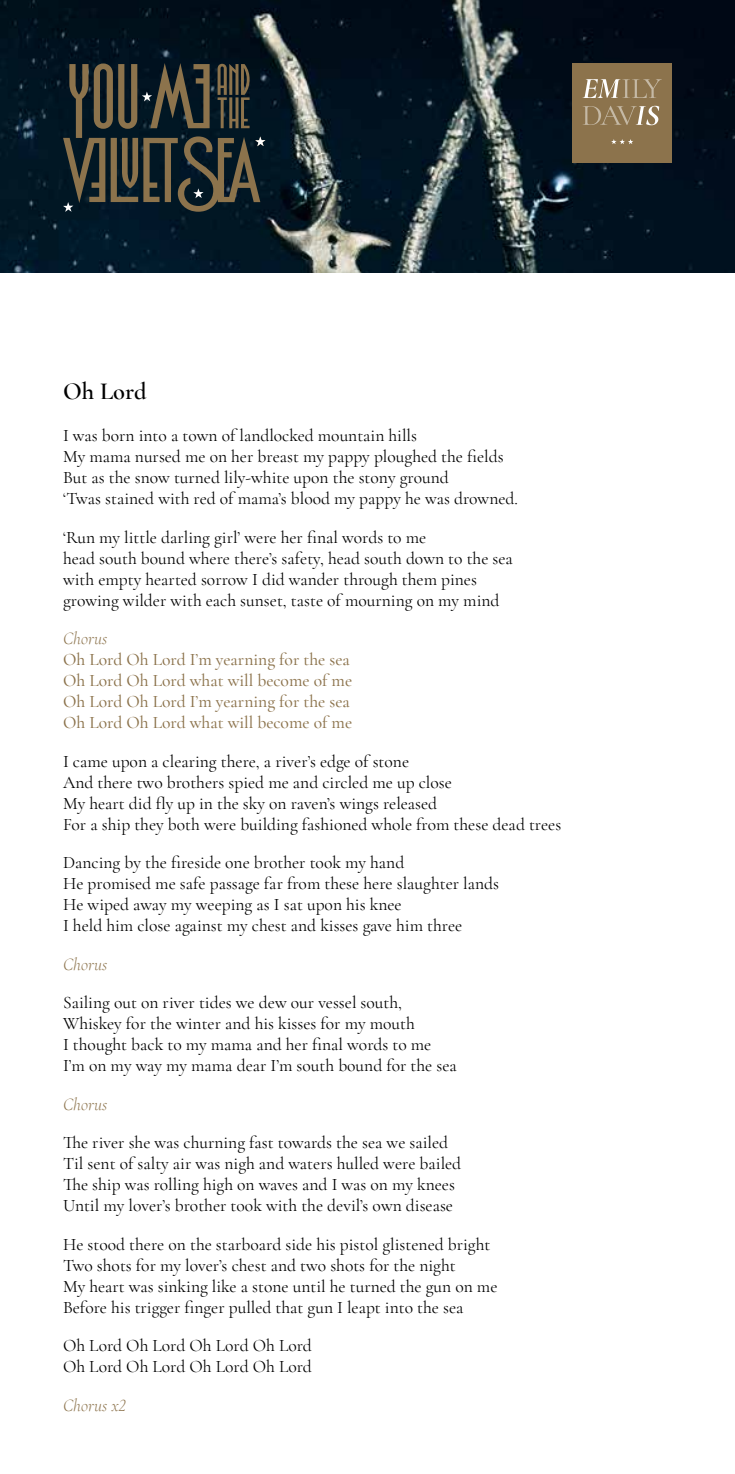
<style>
.page{position:relative;width:735px;height:1474px;background:#fff}
.page>*{position:absolute;margin:0;border:0;box-sizing:border-box;transform-origin:0 0}
.t1{font:600 24.5px "Cormorant Garamond";color:#000}
.t2{font:17.5px/21px "Cormorant Garamond";color:#000}
.t3{font:500 17.5px/21px "Cormorant Garamond";color:#8c734c}
.t4{font:italic 300 17.5px "Cormorant Garamond";color:#8c734c}
</style>
<div class="page">
<img style="left:0;top:0;width:734px;height:273px">
<svg style="left:63px;top:63px;width:202px;height:149px;background:#323732"></svg>
<div style="left:572px;top:63px;width:99px;height:99px;background:#8c734c"></div>
<svg style="left:583px;top:106px;width:76px;height:19px"></svg>
<svg style="left:582px;top:79px;width:79px;height:19px"></svg>
<svg style="left:611px;top:139px;width:22px;height:5px"></svg>
<h1 class="t1" style="left:63px;top:376px;width:85px">Oh Lord</h1>
<p class="t2" style="left:63px;top:425px;width:456px">I was born into a town of landlocked mountain hills<br>My mama nursed me on her breast my pappy ploughed the fields But as the snow turned lily-white upon the stony ground<br>‘Twas stained with red of mama’s blood my pappy he was drowned.</p>
<p class="t2" style="left:63px;top:526px;width:451px">‘Run my little darling girl’ were her final words to me<br>head south bound where there’s safety, head south down to the sea with empty hearted sorrow I did wander through them pines growing wilder with each sunset, taste of mourning on my mind</p>
<p class="t4" style="left:63px;top:628px;width:46px">Chorus</p>
<p class="t3" style="left:63px;top:649px;width:290px">Oh Lord Oh Lord I’m yearning for the sea Oh Lord Oh Lord what will become of me Oh Lord Oh Lord I’m yearning for the sea Oh Lord Oh Lord what will become of me</p>
<p class="t2" style="left:63px;top:750px;width:499px">I came upon a clearing there, a river’s edge of stone<br>And there two brothers spied me and circled me up close<br>My heart did fly up in the sky on raven’s wings released<br>For a ship they both were building fashioned whole from these dead trees</p>
<p class="t2" style="left:63px;top:852px;width:437px">Dancing by the fireside one brother took my hand<br>He promised me safe passage far from these here slaughter lands He wiped away my weeping as I sat upon his knee<br>I held him close against my chest and kisses gave him three</p>
<p class="t4" style="left:63px;top:954px;width:46px">Chorus</p>
<p class="t2" style="left:63px;top:992px;width:395px">Sailing out on river tides we dew our vessel south, Whiskey for the winter and his kisses for my mouth<br>I thought back to my mama and her final words to me I’m on my way my mama dear I’m south bound for the sea</p>
<p class="t4" style="left:63px;top:1094px;width:46px">Chorus</p>
<p class="t2" style="left:63px;top:1132px;width:399px">The river she was churning fast towards the sea we sailed Til sent of salty air was nigh and waters hulled were bailed The ship was rolling high on waves and I was on my knees Until my lover’s brother took with the devil’s own disease</p>
<p class="t2" style="left:63px;top:1233px;width:435px">He stood there on the starboard side his pistol glistened bright Two shots for my lover’s chest and two shots for the night<br>My heart was sinking like a stone until he turned the gun on me Before his trigger finger pulled that gun I leapt into the sea</p>
<p class="t2" style="left:63px;top:1335px;width:250px">Oh Lord Oh Lord Oh Lord Oh Lord<br>Oh Lord Oh Lord Oh Lord Oh Lord</p>
<p class="t4" style="left:63px;top:1395px;width:64px">Chorus x2</p>
</div>
